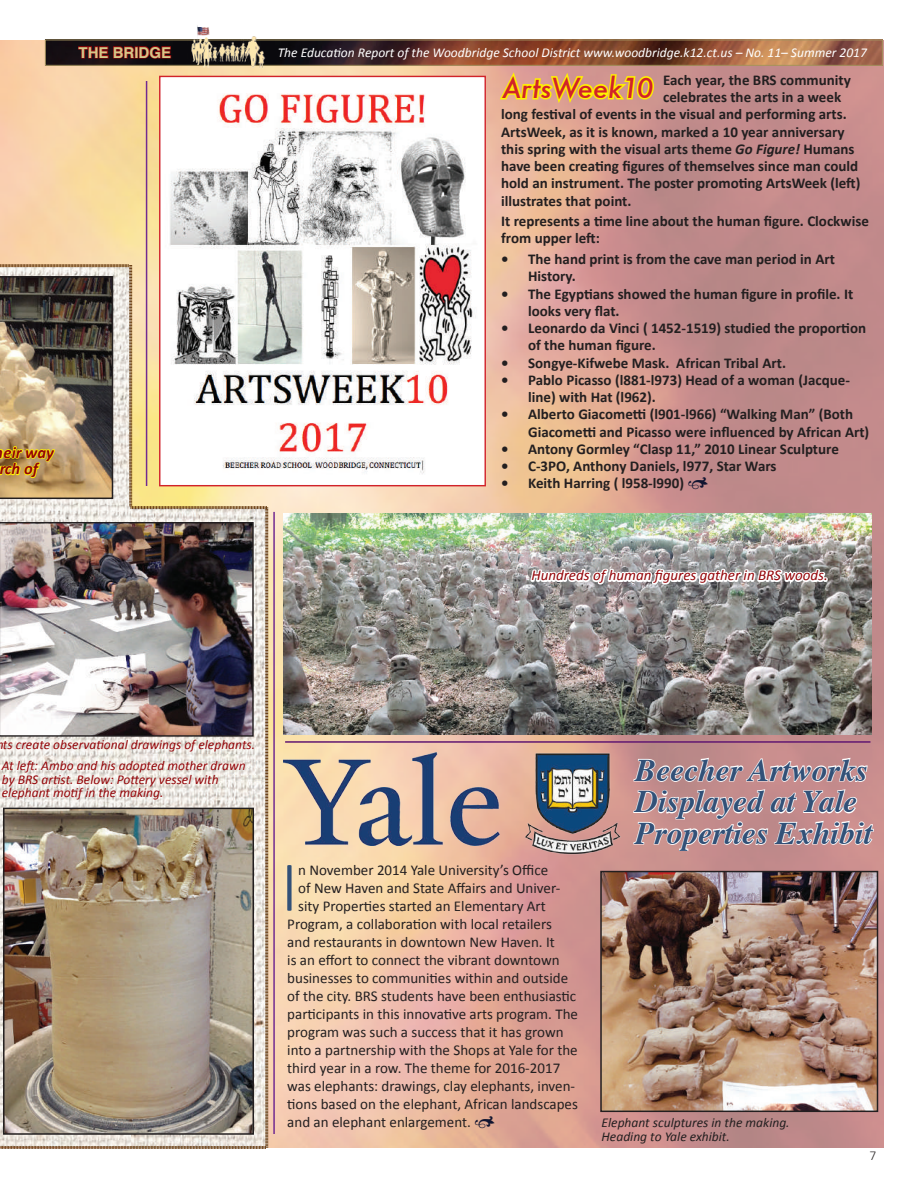
<style>
.page{position:relative;width:918px;height:1188px;background:#fff}
.page>*{position:absolute;margin:0;border:0;box-sizing:border-box;transform-origin:0 0}
.t1{font:300 71.7px "Calibri";color:#325178}
.t2{font:italic 700 31.5px/31.5px "Times";color:#325178}
.t3{font:italic 500 27px "Futura";color:#d1232a}
.t4{font:italic 700 16.5px/16.5px "Calibri";color:#940408}
.t5{font:700 15px/17.2px "Calibri";color:#231f20}
.t6{font:15px "Calibri";color:#231f20}
.t7{font:italic 15px "Calibri";letter-spacing:-.005em;color:#940408}
.t8{font:700 15px "Helvetica";color:#d5c889}
.t9{font:italic 13.5px/13.5px "Calibri";letter-spacing:-.005em;color:#940408}
.t10{font:italic 13.5px "Calibri";color:#fff}
.t11{font:italic 13.5px/13.5px "Calibri";color:#231f20}
.t12{font:300 13.5px "Calibri";color:#231f20}
.s1{font-style:italic}
</style>
<div class="page">
<img style="left:0;top:40px;width:883px;height:1108px">
<img style="left:47px;top:42px;width:834px;height:22px">
<div style="left:45px;top:40px;width:838px;height:26px;border:1px solid #a4925f"></div>
<svg style="left:77px;top:45px;width:95px;height:15px"></svg>
<img style="left:197px;top:25px;width:18px;height:15px">
<img style="left:190px;top:36px;width:23px;height:32px">
<img style="left:208px;top:40px;width:33px;height:25px">
<img style="left:241px;top:36px;width:26px;height:35px">
<img style="left:161px;top:78px;width:323px;height:406px">
<svg style="left:497px;top:68px;width:159px;height:39px;background:#e5b85f"></svg>
<img style="left:284px;top:513px;width:588px;height:221px">
<img style="left:524px;top:753px;width:97px;height:101px">
<img style="left:284px;top:753px;width:216px;height:93px">
<svg style="left:633px;top:677px;width:242px;height:177px;background:#b19291"></svg>
<img style="left:603px;top:874px;width:272px;height:235px">
<div style="left:600px;top:871px;width:278px;height:241px;border:2px solid #231f20"></div>
<img style="left:529px;top:510px;width:301px;height:104px">
<hr style="left:146px;top:81px;width:1px;height:405px;background:#722b91">
<hr style="left:273px;top:512px;width:2px;height:622px;background:#722b91">
<hr style="left:285px;top:741px;width:585px;height:2px;background:#601771">
<img style="left:0;top:264px;width:269px;height:885px">
<svg style="left:688px;top:477px;width:20px;height:12px"></svg>
<svg style="left:475px;top:1116px;width:20px;height:12px"></svg>
<p class="t4" style="left:-1px;top:444px;width:57px">eir way rch of</p>
<p class="t8" style="left:79px;top:40px;width:94px">THE BRIDGE</p>
<p class="t10" style="left:278px;top:43px;width:591px">The Education Report of the Woodbridge School District www.woodbridge.k12.ct.us – No. 11– Summer 2017</p>
<p class="t5" style="left:663px;top:71px;width:189px">Each year, the BRS community</p>
<p class="t5" style="left:663px;top:88px;width:180px">celebrates the arts in a week</p>
<p class="t5" style="left:501px;top:106px;width:347px">long festival of events in the visual and performing arts.</p>
<p class="t5" style="left:501px;top:123px;width:345px">ArtsWeek, as it is known, marked a 10 year anniversary</p>
<p class="t5" style="left:501px;top:140px;width:355px">this spring with the visual arts theme <span class="s1">Go Figure!</span> Humans</p>
<p class="t5" style="left:501px;top:157px;width:359px">have been creating figures of themselves since man could</p>
<p class="t5" style="left:501px;top:175px;width:361px">hold an instrument. The poster promoting ArtsWeek (left)</p>
<p class="t5" style="left:501px;top:192px;width:132px">illustrates that point.</p>
<p class="t5" style="left:501px;top:213px;width:369px">It represents a time line about the human figure. Clockwise from upper left:</p>
<p class="t5" style="left:528px;top:250px;width:308px;text-indent:-27px">• The hand print is from the cave man period in Art<br>History.</p>
<p class="t5" style="left:528px;top:285px;width:327px;text-indent:-27px">• The Egyptians showed the human figure in profile. It looks very flat.</p>
<p class="t5" style="left:528px;top:319px;width:340px;text-indent:-27px">• Leonardo da Vinci ( 1452-1519) studied the proportion of the human figure.</p>
<p class="t5" style="left:501px;top:354px;width:286px">• Songye-Kifwebe Mask. African Tribal Art.</p>
<p class="t5" style="left:528px;top:371px;width:323px;text-indent:-27px">• Pablo Picasso (l881-l973) Head of a woman (Jacque&shy;line) with Hat (l962).</p>
<p class="t5" style="left:528px;top:406px;width:343px;text-indent:-27px">• Alberto Giacometti (l901-l966) “Walking Man” (Both<br>Giacometti and Picasso were influenced by African Art)</p>
<p class="t5" style="left:501px;top:440px;width:339px">• Antony Gormley “Clasp 11,” 2010 Linear Sculpture</p>
<p class="t5" style="left:501px;top:457px;width:277px">• C-3PO, Anthony Daniels, l977, Star Wars</p>
<p class="t5" style="left:501px;top:475px;width:184px">• Keith Harring ( l958-l990)</p>
<h3 class="t3" style="left:502px;top:69px;width:153px">ArtsWeek10</h3>
<p class="t7" style="left:531px;top:565px;width:298px">Hundreds of human figures gather in BRS woods.</p>
<p class="t9" style="left:3px;top:737px;width:254px">ts create observational drawings of elephants.</p>
<p class="t9" style="left:2px;top:759px;width:245px">At left: Ambo and his adopted mother drawn by BRS artist. Below: Pottery vessel with elephant motif in the making.</p>
<h1 class="t1" style="left:281px;top:842px;width:19px">I</h1>
<p class="t6" style="left:298px;top:860px;width:251px">n November 2014 Yale University’s Office</p>
<p class="t6" style="left:298px;top:878px;width:264px">of New Haven and State Affairs and Univer-</p>
<p class="t6" style="left:298px;top:896px;width:249px">sity Properties started an Elementary Art</p>
<p class="t6" style="left:287px;top:914px;width:266px">Program, a collaboration with local retailers</p>
<p class="t6" style="left:287px;top:932px;width:269px">and restaurants in downtown New Haven. It</p>
<p class="t6" style="left:287px;top:950px;width:274px">is an effort to connect the vibrant downtown</p>
<p class="t6" style="left:287px;top:968px;width:282px">businesses to communities within and outside</p>
<p class="t6" style="left:287px;top:986px;width:291px">of the city. BRS students have been enthusiastic</p>
<p class="t6" style="left:287px;top:1004px;width:292px">participants in this innovative arts program. The</p>
<p class="t6" style="left:287px;top:1022px;width:278px">program was such a success that it has grown</p>
<p class="t6" style="left:287px;top:1040px;width:292px">into a partnership with the Shops at Yale for the</p>
<p class="t6" style="left:287px;top:1058px;width:275px">third year in a row. The theme for 2016-2017</p>
<p class="t6" style="left:287px;top:1076px;width:289px">was elephants: drawings, clay elephants, inven-</p>
<p class="t6" style="left:287px;top:1094px;width:292px">tions based on the elephant, African landscapes</p>
<p class="t6" style="left:287px;top:1112px;width:185px">and an elephant enlargement.</p>
<h2 class="t2" style="left:635px;top:752px;width:239px">Beecher Artworks<br>Displayed at Yale<br>Properties Exhibit</h2>
<p class="t11" style="left:602px;top:1115px;width:190px">Elephant sculptures in the making.<br>Heading to Yale exhibit.</p>
<p class="t12" style="left:870px;top:1147px;width:8px">7</p>
</div>
